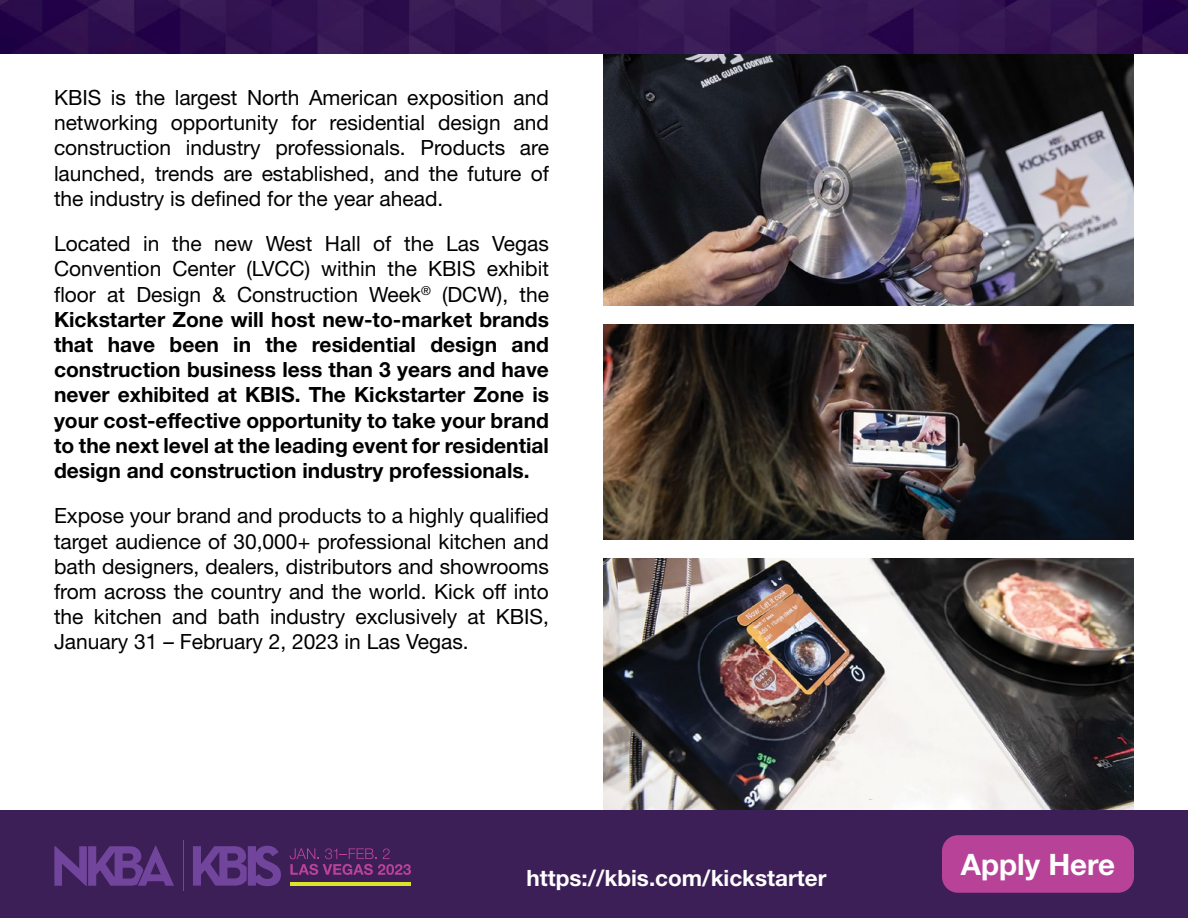
<style>
.page{position:relative;width:1188px;height:918px;background:#fff}
.page>*{position:absolute;margin:0;border:0;box-sizing:border-box;transform-origin:0 0}
.t1{font:700 29.55px "Helvetica Neue LT Std";color:#fff}
.t2{font:700 22.5px "Helvetica Neue LT Std";color:#fff}
.t3{font:21px/25.2px "Helvetica Neue LT Std";color:#000;text-align:justify}
.t4{font:700 21px/25.2px "Helvetica Neue LT Std";color:#000;text-align:justify}
.s1{font-weight:400}
</style>
<div class="page">
<div style="left:0;top:810px;width:1188px;height:108px;background:#3c1f57"></div>
<img style="left:603px;top:54px;width:531px;height:252px">
<img style="left:603px;top:324px;width:531px;height:216px">
<img style="left:603px;top:558px;width:531px;height:252px">
<svg style="left:290px;top:848px;width:121px;height:27px"></svg>
<hr style="left:183px;top:841px;width:1px;height:50px;background:#71459b">
<svg style="left:54px;top:846px;width:120px;height:40px"></svg>
<svg style="left:193px;top:846px;width:88px;height:40px"></svg>
<hr style="left:290px;top:882px;width:121px;height:4px;background:#dee22b">
<div style="left:942px;top:835px;width:192px;height:58px;background:#b84298;border-radius:16px"></div>
<img style="left:0;top:0;width:1188px;height:54px">
<p class="t3" style="left:54px;top:85px;width:497px">KBIS is the largest North American exposition and networking opportunity for residential design and construction industry professionals. Products are launched, trends are established, and the future of the industry is defined for the year ahead.</p>
<p class="t4" style="left:54px;top:231px;width:497px"><span class="s1">Located in the new West Hall of the Las Vegas Convention Center (LVCC) within the KBIS exhibit floor at Design &amp; Construction Week</span><sup>®</sup> <span class="s1">(DCW), the </span>Kickstarter Zone will host new-to-market brands that have been in the residential design and construction business less than 3 years and have never exhibited at KBIS. The Kickstarter Zone is your cost-effective opportunity to take your brand to the next level at the leading event for residential design and construction industry professionals.</p>
<p class="t3" style="left:54px;top:503px;width:497px">Expose your brand and products to a highly qualified target audience of 30,000+ professional kitchen and bath designers, dealers, distributors and showrooms from across the country and the world. Kick off into the kitchen and bath industry exclusively at KBIS, January 31 – February 2, 2023 in Las Vegas.</p>
<p class="t2" style="left:527px;top:864px;width:301px">https://kbis.com/kickstarter</p>
<h1 class="t1" style="left:961px;top:846px;width:156px">Apply Here</h1>
</div>
